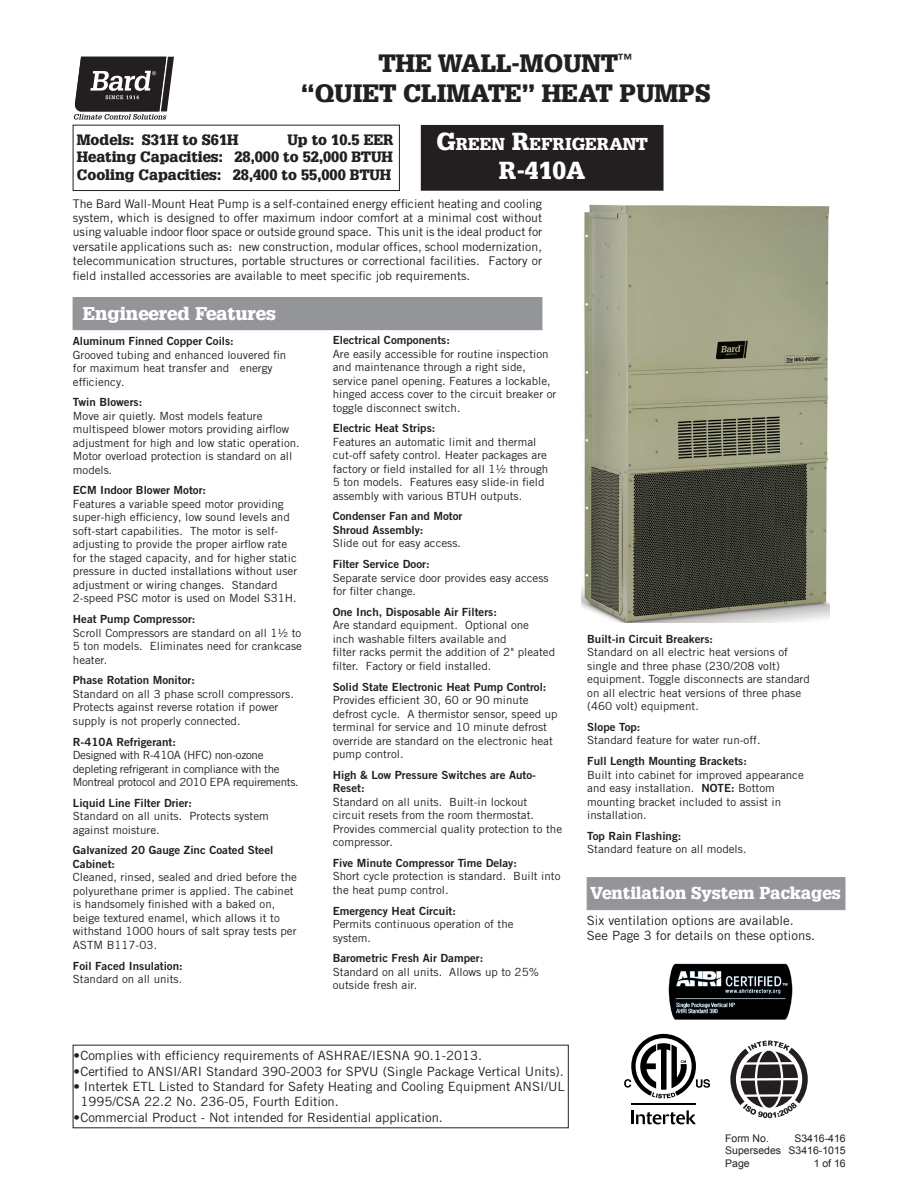
<style>
.page{position:relative;width:918px;height:1188px;background:#fff}
.page>*{position:absolute;margin:0;border:0;box-sizing:border-box;transform-origin:0 0}
.t1{font:900 24.45px/29.4px "Glypha 75";color:#231f20;text-align:center}
.t2{font:900 24px "Glypha 75";color:#fff}
.t3{font:900 18px "Glypha 75";color:#fff}
.t4{font:900 16.8px "Glypha 75";color:#fff}
.t5{font:900 16.8px "Glypha 75";color:#fff}
.t6{font:900 14.7px/17.5px "Glypha 75";color:#231f20}
.t7{font:12.75px/15.3px "Trade Gothic LT Std";color:#231f20}
.t8{font:12px/14.4px "Trade Gothic LT Std";color:#231f20;text-align:justify}
.t9{font:11.25px/13.5px "Trade Gothic LT Std";color:#231f20}
.t10{font:11.25px/13.5px "Trade Gothic LT Std";letter-spacing:-.03em;color:#231f20}
.t11{font:11.25px/13.5px "Trade Gothic LT Std Bd 2";color:#231f20}
.Paragraph_Heading{font:10.5px "Arial";color:#231f20}
.s1{font-size:24px}
.s2{font-family:"Trade Gothic LT Std Bd 2"}
.s3{font-family:"Trade Gothic LT Std"}
.s4{font-weight:700}
</style>
<div class="page">
<img style="left:668px;top:963px;width:125px;height:57px">
<div style="left:73px;top:125px;width:327px;height:66px;border:1px solid #231f20"></div>
<div style="left:73px;top:298px;width:469px;height:32px;background:#939598"></div>
<div style="left:73px;top:297px;width:469px;height:33px;border:1px solid #939598"></div>
<svg style="left:730px;top:1041px;width:78px;height:77px"></svg>
<div style="left:587px;top:877px;width:258px;height:33px;background:#939598"></div>
<div style="left:422px;top:126px;width:241px;height:64px;background:#231f20"></div>
<div style="left:421px;top:125px;width:243px;height:66px;border:2px solid #231f20"></div>
<svg style="left:74px;top:57px;width:100px;height:63px"></svg>
<hr style="left:631px;top:1110px;width:3px;height:14px;background:#000">
<svg style="left:636px;top:1110px;width:60px;height:14px"></svg>
<hr style="left:631px;top:1103px;width:65px;height:2px;background:#000">
<svg style="left:624px;top:1034px;width:86px;height:65px"></svg>
<img style="left:582px;top:204px;width:248px;height:419px">
<p class="t1" style="left:301px;top:49px;width:411px">THE WALL-MOUNT<sup>™<br></sup>“QUIET CLIMATE” HEAT PUMPS</p>
<p class="t6" style="left:77px;top:131px;width:163px">Models: S31H to S61H</p>
<p class="t6" style="left:287px;top:131px;width:108px">Up to 10.5 EER</p>
<p class="t6" style="left:77px;top:148px;width:318px">Heating Capacities: 28,000 to 52,000 BTUH<br>Cooling Capacities: 28,400 to 55,000 BTUH</p>
<p class="t5" style="left:437px;top:134px;width:213px"><span class="s1">G</span>REEN <span class="s1">R</span>EFRIGERANT</p>
<p class="t2" style="left:499px;top:156px;width:87px">R-410A</p>
<p class="t8" style="left:73px;top:196px;width:471px">The Bard Wall-Mount Heat Pump is a self-contained energy efficient heating and cooling system, which is designed to offer maximum indoor comfort at a minimal cost without using valuable indoor floor space or outside ground space. This unit is the ideal product for versatile applications such as: new construction, modular offices, school modernization, telecommunication structures, portable structures or correctional facilities. Factory or field installed accessories are available to meet specific job requirements.</p>
<p class="t3" style="left:83px;top:303px;width:195px">Engineered Features</p>
<p class="t9" style="left:73px;top:334px;width:215px"><span class="s2">Aluminum Finned Copper Coils:<br></span>Grooved tubing and enhanced louvered fin for maximum heat transfer and energy efficiency.</p>
<p class="t9" style="left:73px;top:395px;width:228px"><span class="s2">Twin Blowers:<br></span>Move air quietly. Most models feature multispeed blower motors providing airflow adjustment for high and low static operation.<br>Motor overload protection is standard on all models.</p>
<p class="t9" style="left:73px;top:484px;width:226px"><span class="s2">ECM Indoor Blower Motor:<br></span>Features a variable speed motor providing super-high efficiency, low sound levels and soft-start capabilities. The motor is self&shy;adjusting to provide the proper airflow rate for the staged capacity, and for higher static pressure in ducted installations without user adjustment or wiring changes. Standard 2-speed PSC motor is used on Model S31H.</p>
<p class="t9" style="left:73px;top:612px;width:231px"><span class="s2">Heat Pump Compressor:<br></span>Scroll Compressors are standard on all 1½ to<br>5 ton models. Eliminates need for crankcase heater.</p>
<p class="t9" style="left:73px;top:673px;width:223px"><span class="s2">Phase Rotation Monitor:<br></span>Standard on all 3 phase scroll compressors.<br>Protects against reverse rotation if power supply is not properly connected.</p>
<p class="t10" style="left:73px;top:735px;width:227px"><span class="s2">R-410A Refrigerant:<br></span>Designed with R-410A (HFC) non-ozone depleting refrigerant in compliance with the Montreal protocol and 2010 EPA requirements.</p>
<p class="t9" style="left:73px;top:796px;width:197px"><span class="s2">Liquid Line Filter Drier:<br></span>Standard on all units. Protects system against moisture.</p>
<p class="t9" style="left:73px;top:844px;width:226px"><span class="s2">Galvanized 20 Gauge Zinc Coated Steel Cabinet:<br></span>Cleaned, rinsed, sealed and dried before the polyurethane primer is applied. The cabinet is handsomely finished with a baked on, beige textured enamel, which allows it to withstand 1000 hours of salt spray tests per ASTM B117-03.</p>
<p class="t11" style="left:73px;top:959px;width:111px">Foil Faced Insulation:<br><span class="s3">Standard on all units.</span></p>
<p class="t9" style="left:333px;top:333px;width:225px"><span class="s2">Electrical Components:<br></span>Are easily accessible for routine inspection and maintenance through a right side, service panel opening. Features a lockable, hinged access cover to the circuit breaker or toggle disconnect switch.</p>
<p class="t9" style="left:333px;top:421px;width:217px"><span class="s2">Electric Heat Strips:<br></span>Features an automatic limit and thermal cut-off safety control. Heater packages are factory or field installed for all 1½ through 5 ton models. Features easy slide-in field assembly with various BTUH outputs.</p>
<p class="t11" style="left:333px;top:509px;width:131px">Condenser Fan and Motor<br>Shroud Assembly:<br><span class="s3">Slide out for easy access.</span></p>
<p class="t9" style="left:333px;top:557px;width:217px"><span class="s2">Filter Service Door:<br></span>Separate service door provides easy access for filter change.</p>
<p class="t9" style="left:333px;top:605px;width:224px"><span class="s2">One Inch, Disposable Air Filters:<br></span>Are standard equipment. Optional one<br>inch washable filters available and<br>filter racks permit the addition of 2" pleated filter. Factory or field installed.</p>
<p class="t9" style="left:333px;top:680px;width:226px"><span class="s2">Solid State Electronic Heat Pump Control:<br></span>Provides efficient 30, 60 or 90 minute defrost cycle. A thermistor sensor, speed up terminal for service and 10 minute defrost override are standard on the electronic heat pump control.</p>
<p class="t9" style="left:333px;top:768px;width:231px"><span class="s2">High &amp; Low Pressure Switches are Auto-<br>Reset:<br></span>Standard on all units. Built-in lockout circuit resets from the room thermostat.<br>Provides commercial quality protection to the compressor.</p>
<p class="t9" style="left:333px;top:856px;width:229px"><span class="s2">Five Minute Compressor Time Delay:<br></span>Short cycle protection is standard. Built into the heat pump control.</p>
<p class="t9" style="left:333px;top:904px;width:182px"><span class="s2">Emergency Heat Circuit:<br></span>Permits continuous operation of the</p>
<p class="t11" style="left:333px;top:927px;width:152px;line-height:20.7px"><span class="s3">system.<br></span>Barometric Fresh Air Damper:</p>
<p class="t9" style="left:333px;top:965px;width:208px">Standard on all units. Allows up to 25% outside fresh air.</p>
<p class="t9" style="left:587px;top:632px;width:224px"><span class="s2">Built-in Circuit Breakers:<br></span>Standard on all electric heat versions of single and three phase (230/208 volt) equipment. Toggle disconnects are standard on all electric heat versions of three phase (460 volt) equipment.</p>
<p class="t9" style="left:587px;top:720px;width:175px"><span class="s2">Slope Top:<br></span>Standard feature for water run-off.</p>
<p class="t9" style="left:587px;top:754px;width:218px"><span class="s2">Full Length Mounting Brackets:<br></span>Built into cabinet for improved appearance and easy installation. <span class="s2">NOTE:</span> Bottom mounting bracket included to assist in installation.</p>
<p class="t9" style="left:587px;top:829px;width:161px"><span class="s2">Top Rain Flashing:<br></span>Standard feature on all models.</p>
<p class="t4" style="left:590px;top:883px;width:252px">Ventilation System Packages</p>
<p class="t7" style="left:587px;top:913px;width:208px">Six ventilation options are available.</p>
<p class="t7" style="left:587px;top:928px;width:230px">See Page 3 for details on these options.</p>
<p class="t7" style="left:74px;top:1048px;width:410px"><span class="s4">•</span>Complies with efficiency requirements of ASHRAE/IESNA 90.1-2013.</p>
<p class="t7" style="left:74px;top:1063px;width:492px"><span class="s4">•</span>Certified to ANSI/ARI Standard 390-2003 for SPVU (Single Package Vertical Units).</p>
<p class="t7" style="left:80px;top:1079px;width:486px;text-indent:-7px"><span class="s4">•</span> Intertek ETL Listed to Standard for Safety Heating and Cooling Equipment ANSI/UL<br>1995/CSA 22.2 No. 236-05, Fourth Edition.</p>
<p class="t7" style="left:74px;top:1109px;width:371px"><span class="s4">•</span>Commercial Product - Not intended for Residential application.</p>
<p class="Paragraph_Heading" style="left:725px;top:1131px;width:45px">Form No.</p>
<p class="Paragraph_Heading" style="left:794px;top:1131px;width:53px">S3416-416</p>
<p class="Paragraph_Heading" style="left:725px;top:1144px;width:122px">Supersedes S3416-1015</p>
<p class="Paragraph_Heading" style="left:725px;top:1156px;width:26px">Page</p>
<p class="Paragraph_Heading" style="left:814px;top:1156px;width:34px">1 of 16</p>
</div>
